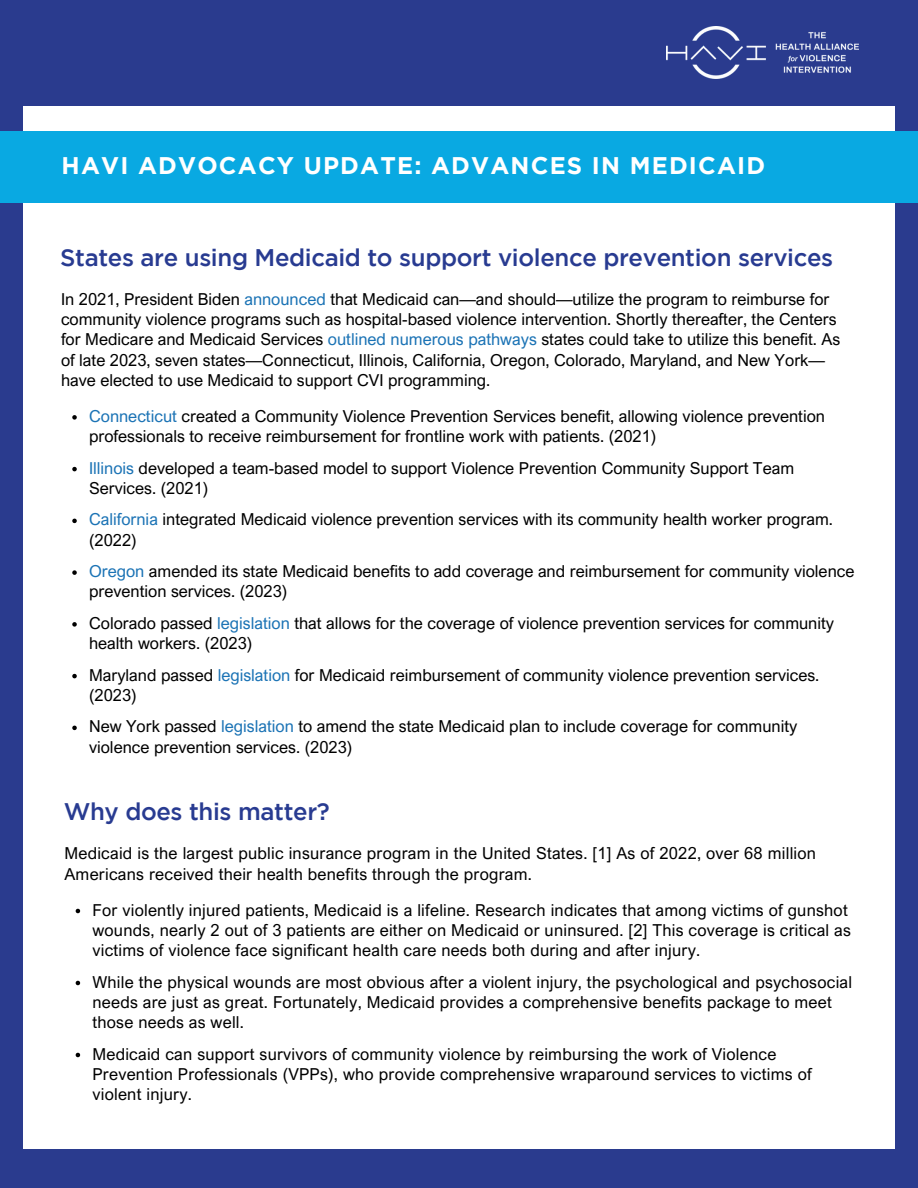
<style>
.page{position:relative;width:918px;height:1188px;background:#2a3b8e}
.page>*{position:absolute;margin:0;border:0;box-sizing:border-box;transform-origin:0 0}
.t1{font:500 24px "Gotham";letter-spacing:-.015em;color:#283b91}
.t2{font:700 24px "Gotham";letter-spacing:.05em;color:#fff}
.t3{font:700 21px "Gotham";letter-spacing:.16em;color:#fff}
.t4{font:16.5px/20.2px "Arial Nova";color:#000}
.s1{color:#1b73b5}
</style>
<div class="page">
<div style="left:23px;top:107px;width:872px;height:1041px;background:#fff"></div>
<img style="left:667px;top:26px;width:191px;height:53px">
<svg style="left:72px;top:415px;width:5px;height:5px"></svg>
<svg style="left:72px;top:467px;width:5px;height:4px"></svg>
<svg style="left:72px;top:519px;width:5px;height:4px"></svg>
<svg style="left:72px;top:570px;width:5px;height:5px"></svg>
<svg style="left:72px;top:622px;width:5px;height:5px"></svg>
<svg style="left:72px;top:674px;width:5px;height:4px"></svg>
<svg style="left:72px;top:726px;width:5px;height:4px"></svg>
<svg style="left:76px;top:909px;width:4px;height:4px"></svg>
<svg style="left:76px;top:981px;width:4px;height:4px"></svg>
<svg style="left:76px;top:1053px;width:4px;height:4px"></svg>
<div style="left:0;top:132px;width:918px;height:71px;background:#09a9e2"></div>
<p class="t3" style="left:62px;top:155px;width:343px">ADVANCEMENT COUNCIL</p>
<p class="t2" style="left:62px;top:156px;width:705px">HAVI ADVOCACY UPDATE: ADVANCES IN MEDICAID</p>
<p class="t1" style="left:60px;top:248px;width:774px">States are using Medicaid to support violence prevention services</p>
<p class="t4" style="left:61px;top:289px;width:781px">In 2021, President Biden <span class="s1">announced</span> that Medicaid can—and should—utilize the program to reimburse for community violence programs such as hospital-based violence intervention. Shortly thereafter, the Centers for Medicare and Medicaid Services <span class="s1">outlined numerous pathways</span> states could take to utilize this benefit. As of late 2023, seven states—Connecticut, Illinois, California, Oregon, Colorado, Maryland, and New York— have elected to use Medicaid to support CVI programming.</p>
<p class="t4" style="left:89px;top:406px;width:738px"><span class="s1">Connecticut</span> created a Community Violence Prevention Services benefit, allowing violence prevention professionals to receive reimbursement for frontline work with patients. (2021)</p>
<p class="t4" style="left:89px;top:457px;width:707px"><span class="s1">Illinois</span> developed a team-based model to support Violence Prevention Community Support Team<br>Services. (2021)</p>
<p class="t4" style="left:89px;top:509px;width:745px"><span class="s1">California</span> integrated Medicaid violence prevention services with its community health worker program. (2022)</p>
<p class="t4" style="left:89px;top:561px;width:767px"><span class="s1">Oregon</span> amended its state Medicaid benefits to add coverage and reimbursement for community violence prevention services. (2023)</p>
<p class="t4" style="left:89px;top:613px;width:747px">Colorado passed <span class="s1">legislation</span> that allows for the coverage of violence prevention services for community health workers. (2023)</p>
<p class="t4" style="left:89px;top:664px;width:732px">Maryland passed <span class="s1">legislation</span> for Medicaid reimbursement of community violence prevention services. (2023)</p>
<p class="t4" style="left:89px;top:716px;width:710px">New York passed <span class="s1">legislation</span> to amend the state Medicaid plan to include coverage for community violence prevention services. (2023)</p>
<p class="t1" style="left:64px;top:803px;width:268px">Why does this matter?</p>
<p class="t4" style="left:64px;top:843px;width:753px">Medicaid is the largest public insurance program in the United States. [1] As of 2022, over 68 million<br>Americans received their health benefits through the program.</p>
<p class="t4" style="left:92px;top:899px;width:760px">For violently injured patients, Medicaid is a lifeline. Research indicates that among victims of gunshot wounds, nearly 2 out of 3 patients are either on Medicaid or uninsured. [2] This coverage is critical as victims of violence face significant health care needs both during and after injury.</p>
<p class="t4" style="left:92px;top:971px;width:761px">While the physical wounds are most obvious after a violent injury, the psychological and psychosocial needs are just as great. Fortunately, Medicaid provides a comprehensive benefits package to meet those needs as well.</p>
<p class="t4" style="left:92px;top:1043px;width:721px">Medicaid can support survivors of community violence by reimbursing the work of Violence<br>Prevention Professionals (VPPs), who provide comprehensive wraparound services to victims of violent injury.</p>
</div>
